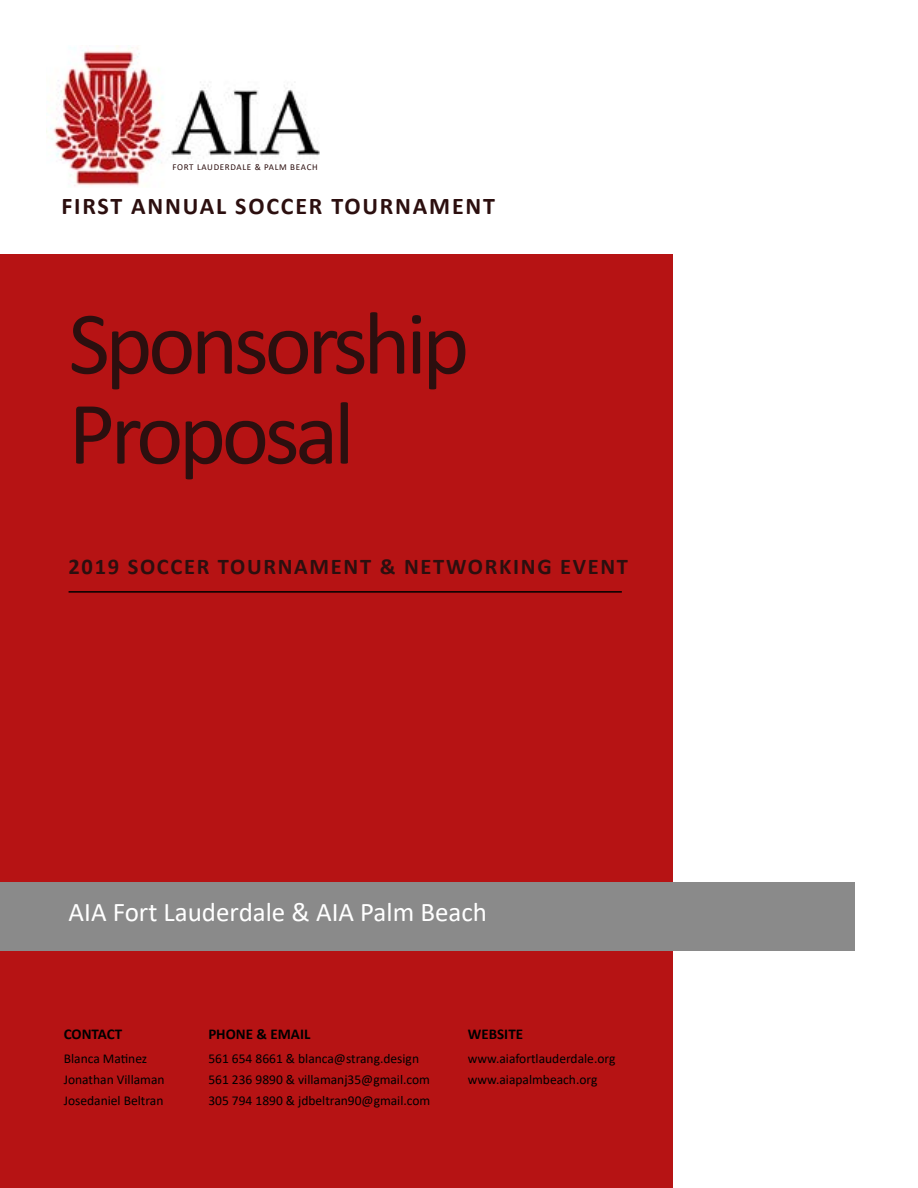
<style>
.page{position:relative;width:918px;height:1188px;background:#fff}
.page>*{position:absolute;margin:0;border:0;box-sizing:border-box;transform-origin:0 0}
.t1{font:90px/90px "Calibri";letter-spacing:-.05em;color:#2c0f0f}
.t2{font:27px "Calibri";color:#fff}
.t3{font:700 24px "Calibri";letter-spacing:.075em;color:#2c0f0f}
.t4{font:700 22.5px "Calibri";letter-spacing:.075em;color:#2c0f0f}
.t5{font:700 15px "Calibri";color:#000}
.t6{font:13.5px/21px "Calibri";color:#000}
.t7{font:9px "Calibri";letter-spacing:.075em;color:#2c0f0f}
</style>
<div class="page">
<div style="left:0;top:255px;width:673px;height:933px;background:#b61314"></div>
<div style="left:0;top:883px;width:854px;height:68px;background:#8a8a8a"></div>
<hr style="left:69px;top:591px;width:553px;height:2px;background:#000">
<img style="left:46px;top:46px;width:274px;height:140px">
<p class="t7" style="left:172px;top:161px;width:147px">FORT LAUDERDALE &amp; PALM BEACH</p>
<h3 class="t3" style="left:61px;top:189px;width:435px">FIRST ANNUAL SOCCER TOURNAMENT</h3>
<h1 class="t1" style="left:69px;top:296px;width:402px">Sponsorship<br>Proposal</h1>
<h3 class="t4" style="left:69px;top:551px;width:561px">2019 SOCCER TOURNAMENT &amp; NETWORKING EVENT</h3>
<h2 class="t2" style="left:69px;top:894px;width:420px">AIA Fort Lauderdale &amp; AIA Palm Beach</h2>
<p class="t5" style="left:64px;top:1023px;width:60px">CONTACT</p>
<p class="t6" style="left:64px;top:1048px;width:102px">Blanca Matinez<br>Jonathan Villaman<br>Josedaniel Beltran</p>
<p class="t5" style="left:208px;top:1023px;width:104px">PHONE &amp; EMAIL</p>
<p class="t6" style="left:208px;top:1048px;width:224px">561 654 8661 &amp; blanca@strang.design<br>561 236 9890 &amp; villamanj35@gmail.com<br>305 794 1890 &amp; jdbeltran90@gmail.com</p>
<p class="t5" style="left:468px;top:1023px;width:57px">WEBSITE</p>
<p class="t6" style="left:468px;top:1048px;width:149px">www.aiafortlauderdale.org www.aiapalmbeach.org</p>
</div>
